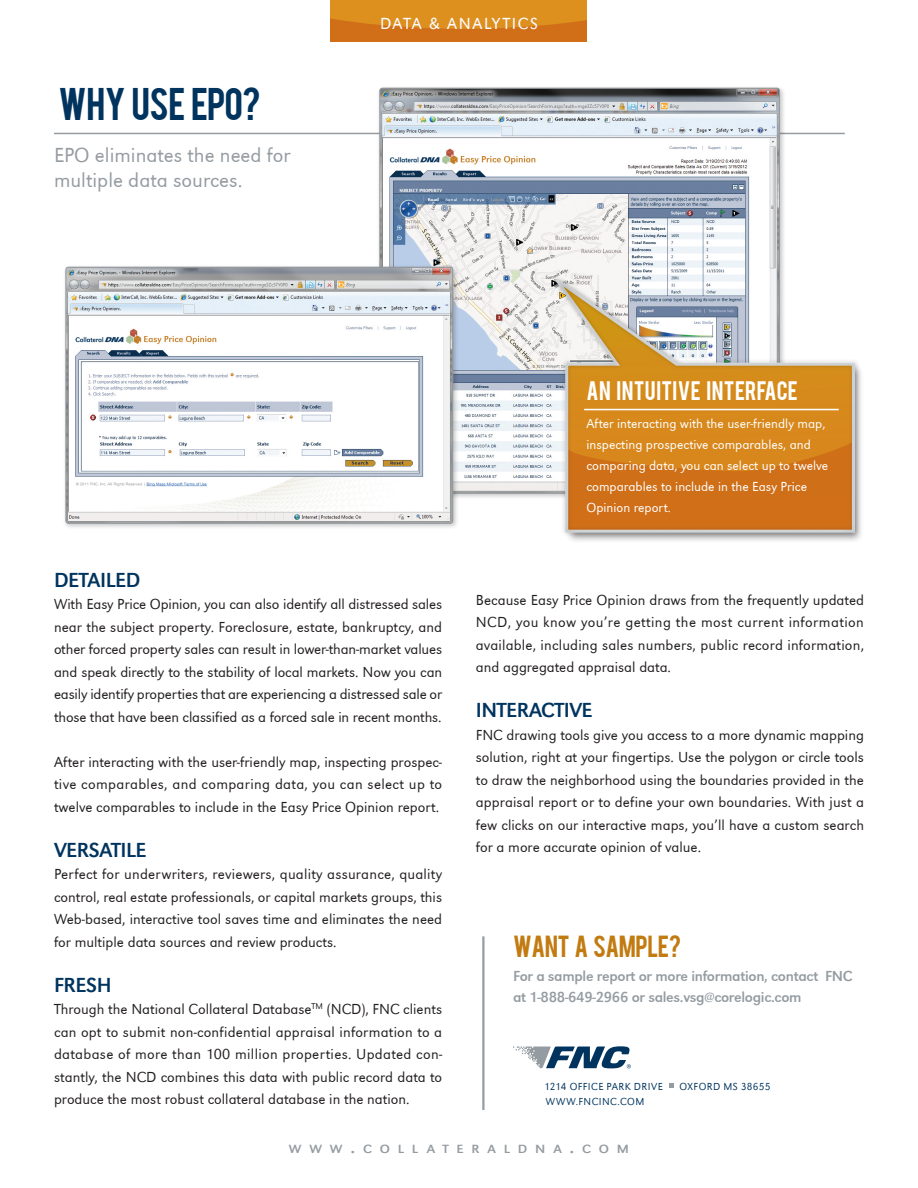
<style>
.page{position:relative;width:918px;height:1188px;background:#fff}
.page>*{position:absolute;margin:0;border:0;box-sizing:border-box;transform-origin:0 0}
.t1{font:36px "Bebas";letter-spacing:-.015em;color:#00345e}
.t2{font:24px "Bebas";letter-spacing:-.02em;color:#c27b11}
.t3{font:21px/25.2px "URW Grotesk T Ligh";color:#959ca1}
.t4{font:21px "URW Grotesk T";letter-spacing:-.02em;color:#00345e}
.t5{font:21px "Bebas";letter-spacing:.015em;color:#fff}
.t6{font:16.5px "URW Grotesk T Ligh";letter-spacing:.1em;color:#fff}
.t7{font:15px/22.5px "URW Grotesk T Ligh";color:#231f20;text-align:justify}
.t8{font:15px/21.9px "URW Grotesk T";letter-spacing:-.02em;color:#959ca1}
.t9{font:13.5px/21px "URW Grotesk T Ligh";color:#fff}
.t10{font:12.3px "URW Grotesk T";letter-spacing:.57em;color:#959ca1;scale:1.11 1}
.t11{font:10.5px "URW Grotesk T Ligh";letter-spacing:.04em;color:#00345e}
.s1{font-size:17.55px}
</style>
<div class="page">
<hr style="left:54px;top:133px;width:791px;height:1px;background:#959ca1">
<hr style="left:482px;top:936px;width:3px;height:174px;background:#959ca1">
<svg style="left:513px;top:1046px;width:118px;height:22px"></svg>
<svg style="left:669px;top:1084px;width:5px;height:4px"></svg>
<div style="left:331px;top:0;width:256px;height:41px;background:#d06f18"></div>
<svg style="left:330px;top:0;width:257px;height:29px"></svg>
<img style="left:381px;top:88px;width:399px;height:404px">
<svg style="left:554px;top:266px;width:307px;height:275px"></svg>
<hr style="left:584px;top:409px;width:255px;height:1px;background:#fff">
<div style="left:63px;top:264px;width:397px;height:266px;background:#231f20;opacity:.25"></div>
<img style="left:67px;top:267px;width:386px;height:255px">
<div style="left:65px;top:267px;width:388px;height:257px;border:1px solid #959ca1;border-radius:3px"></div>
<h1 class="t1" style="left:58px;top:78px;width:204px">WHY USE EPO?</h1>
<h3 class="t3" style="left:54px;top:142px;width:238px">EPO eliminates the need for multiple data sources.</h3>
<p class="t6" style="left:380px;top:14px;width:159px">DATA &amp; ANALYTICS</p>
<h3 class="t5" style="left:586px;top:376px;width:213px">AN INTUITIVE INTERFACE</h3>
<p class="t9" style="left:586px;top:413px;width:243px">After interacting with the user-friendly map, inspecting prospective comparables, and comparing data, you can select up to twelve comparables to include in the Easy Price Opinion report.</p>
<h3 class="t4" style="left:54px;top:568px;width:88px">DETAILED</h3>
<p class="t7" style="left:54px;top:593px;width:390px">With Easy Price Opinion, you can also identify all distressed sales near the subject property. Foreclosure, estate, bankruptcy, and other forced property sales can result in lower-than-market values and speak directly to the stability of local markets. Now you can easily identify properties that are experiencing a distressed sale or those that have been classified as a forced sale in recent months.</p>
<p class="t7" style="left:54px;top:751px;width:390px">After interacting with the user-friendly map, inspecting prospec&shy;tive comparables, and comparing data, you can select up to twelve comparables to include in the Easy Price Opinion report.</p>
<h3 class="t4" style="left:54px;top:838px;width:94px">VERSATILE</h3>
<p class="t7" style="left:54px;top:863px;width:390px">Perfect for underwriters, reviewers, quality assurance, quality control, real estate professionals, or capital markets groups, this Web-based, interactive tool saves time and eliminates the need for multiple data sources and review products.</p>
<h3 class="t4" style="left:54px;top:973px;width:59px">FRESH</h3>
<p class="t7" style="left:54px;top:998px;width:390px">Through the National Collateral Database<sup>TM</sup> (NCD), FNC clients can opt to submit non-confidential appraisal information to a database of more than 100 million properties. Updated con&shy;stantly, the NCD combines this data with public record data to produce the most robust collateral database in the nation.</p>
<p class="t7" style="left:476px;top:588px;width:390px">Because Easy Price Opinion draws from the frequently updated NCD, you know you’re getting the most current information available, including sales numbers, public record information, and aggregated appraisal data.</p>
<h3 class="t4" style="left:476px;top:698px;width:118px">INTERACTIVE</h3>
<p class="t7" style="left:476px;top:723px;width:390px">FNC drawing tools give you access to a more dynamic mapping solution, right at your fingertips. Use the polygon or circle tools to draw the neighborhood using the boundaries provided in the appraisal report or to define your own boundaries. With just a few clicks on our interactive maps, you’ll have a custom search for a more accurate opinion of value.</p>
<h2 class="t2" style="left:513px;top:929px;width:170px">WANT A SAMPLE?</h2>
<p class="t8" style="left:513px;top:965px;width:341px">For a sample report or more information, contact FNC at 1-888-649-2966 or sales.vsg@corelogic.com</p>
<p class="t11" style="left:544px;top:1080px;width:120px">1214 OFFICE PARK DRIVE</p>
<p class="t11" style="left:680px;top:1080px;width:93px">OXFORD MS 38655</p>
<p class="t11" style="left:546px;top:1096px;width:100px">WWW.FNCINC.COM</p>
<p class="t10" style="left:289px;top:1142px;width:308px">WWW<span class="s1">.</span>COLLATERALDNA<span class="s1">.</span>COM</p>
</div>
